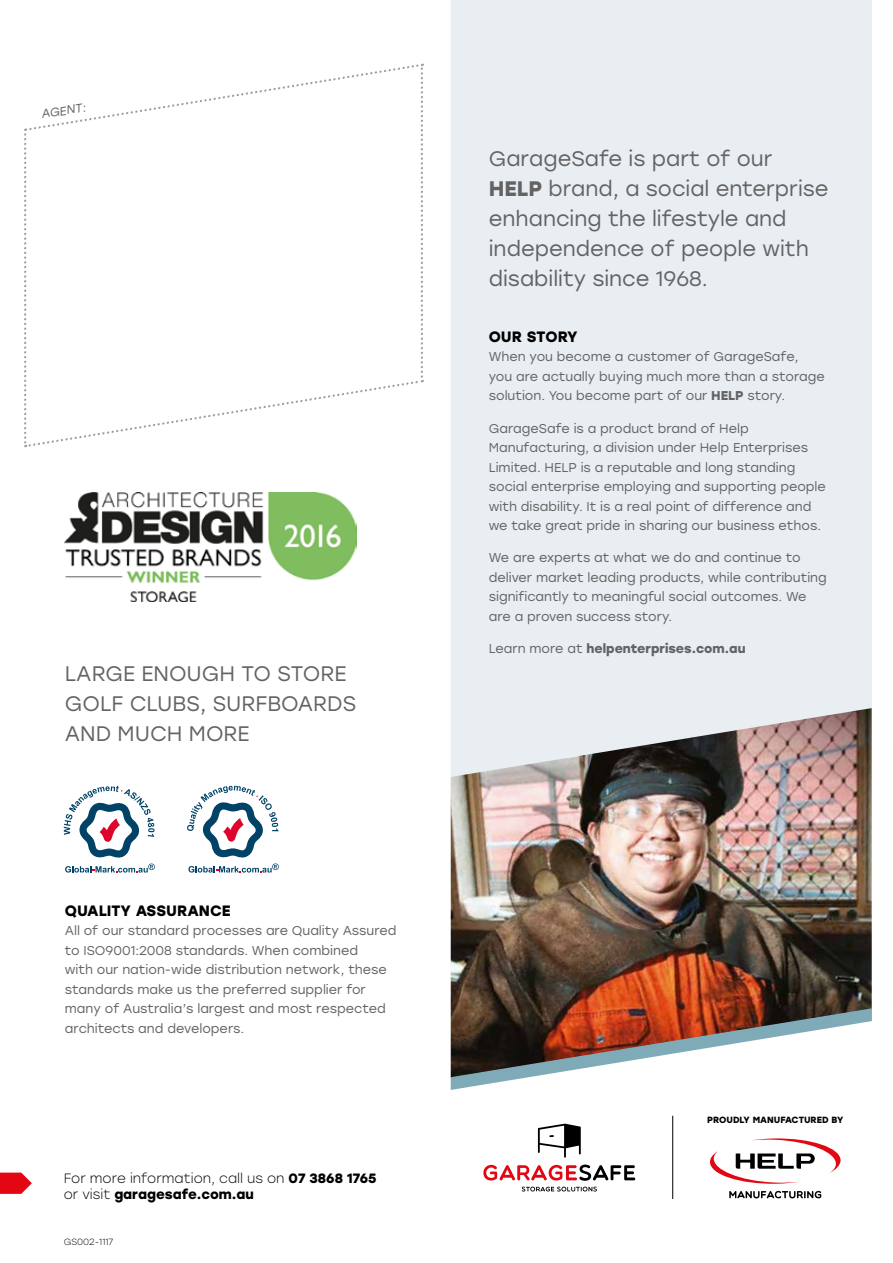
<style>
.page{position:relative;width:893px;height:1263px;background:#fff}
.page>*{position:absolute;margin:0;border:0;box-sizing:border-box;transform-origin:0 0}
.t1{font:21px/30px "Stolzl";color:#646363}
.t2{font:700 15px "Stolzl";color:#000}
.t3{font:300 13.5px/16.2px "Stolzl";color:#000}
.t4{font:12.75px/19.5px "Stolzl";color:#646363}
.t5{font:700 12.75px "Stolzl";color:#646363}
.t6{font:italic 12px "Stolzl";color:#646363}
.t7{font:700 9px "Stolzl";color:#000}
.t8{font:300 9px "Stolzl";color:#000}
.s1{font-weight:700}
.s2{font-weight:400}
</style>
<div class="page">
<div style="left:451px;top:0;width:421px;height:708px;background:#e8eef1"></div>
<svg style="left:483px;top:1124px;width:153px;height:68px"></svg>
<svg style="left:729px;top:1191px;width:92px;height:7px"></svg>
<svg style="left:710px;top:1138px;width:131px;height:46px"></svg>
<hr style="left:672px;top:1116px;width:1px;height:83px;background:#000">
<svg style="left:0;top:1172px;width:32px;height:22px"></svg>
<img style="left:451px;top:708px;width:421px;height:300px">
<svg style="left:64px;top:786px;width:91px;height:86px"></svg>
<svg style="left:187px;top:786px;width:92px;height:86px"></svg>
<img style="left:65px;top:492px;width:291px;height:110px">
<svg style="left:24px;top:63px;width:399px;height:385px"></svg>
<img style="left:451px;top:1008px;width:421px;height:82px">
<p class="t6" style="left:40px;top:106px;width:46px;rotate:-9deg">AGENT:</p>
<h1 class="t1" style="left:65px;top:657px;width:293px">LARGE ENOUGH TO STORE<br>GOLF CLUBS, SURFBOARDS<br>AND MUCH MORE</h1>
<p class="t2" style="left:65px;top:900px;width:167px">QUALITY ASSURANCE</p>
<p class="t4" style="left:65px;top:920px;width:333px">All of our standard processes are Quality Assured to ISO9001:2008 standards. When combined<br>with our nation-wide distribution network, these standards make us the preferred supplier for many of Australia’s largest and most respected architects and developers.</p>
<p class="t3" style="left:64px;top:1170px;width:314px">For more information, call us on <span class="s1">07 3868 1765 </span>or visit <span class="s1">garagesafe.com.au</span></p>
<p class="t8" style="left:64px;top:1235px;width:51px">GS002-1117</p>
<h1 class="t1" style="left:489px;top:143px;width:341px">GarageSafe is part of our<br><span class="s1">HELP</span> brand, a social enterprise enhancing the lifestyle and independence of people with disability since 1968.</h1>
<p class="t2" style="left:489px;top:326px;width:91px">OUR STORY</p>
<p class="t4" style="left:489px;top:347px;width:338px">When you become a customer of GarageSafe, you are actually buying much more than a storage solution. You become part of our <span class="s1">HELP</span> story.</p>
<p class="t4" style="left:489px;top:418px;width:339px">GarageSafe is a product brand of Help Manufacturing, a division under Help Enterprises Limited. HELP is a reputable and long standing social enterprise employing and supporting people with disability. It is a real point of difference and we take great pride in sharing our business ethos.</p>
<p class="t4" style="left:489px;top:548px;width:340px">We are experts at what we do and continue to deliver market leading products, while contributing significantly to meaningful social outcomes. We are a proven success story.</p>
<p class="t5" style="left:489px;top:639px;width:258px"><span class="s2">Learn more at</span> helpenterprises.com.au</p>
<p class="t7" style="left:707px;top:1113px;width:138px">PROUDLY MANUFACTURED BY</p>
</div>
